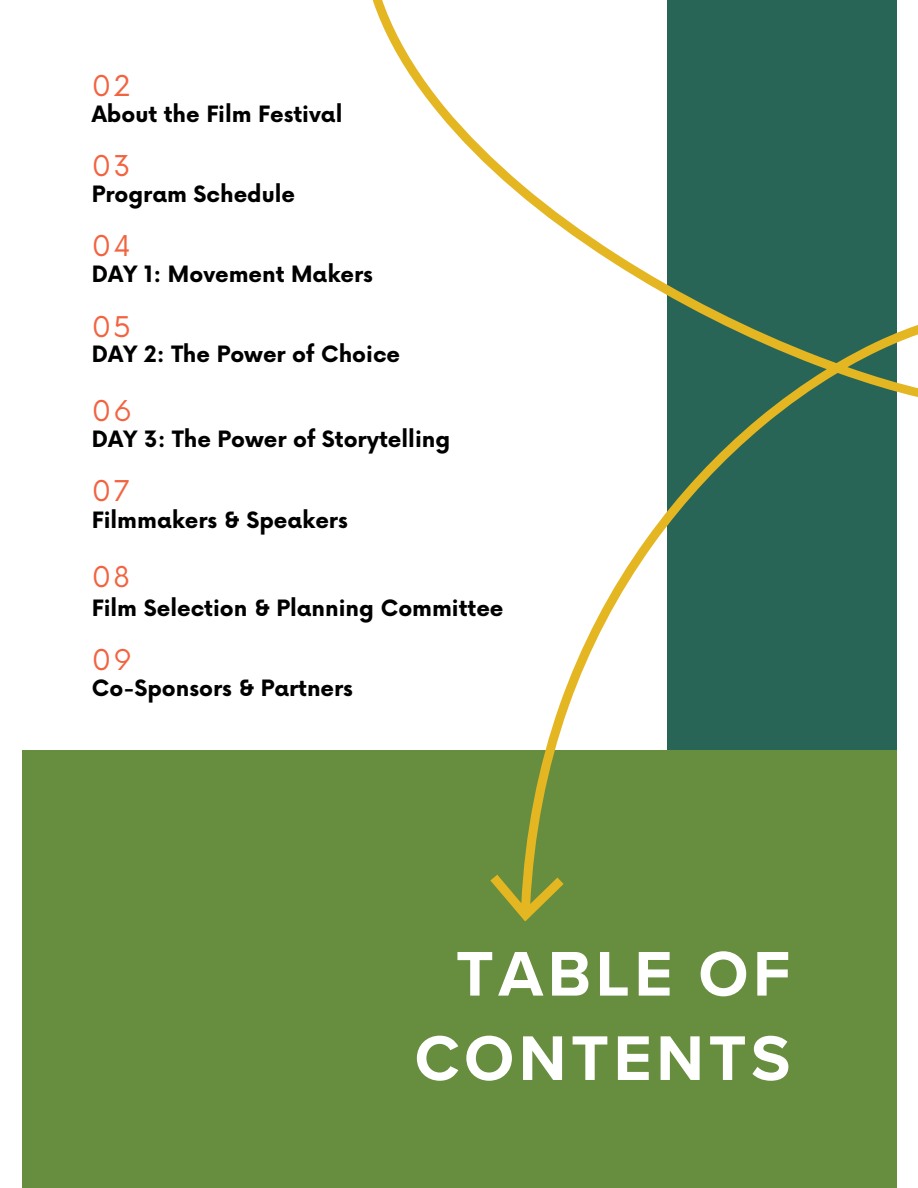
<style>
.page{position:relative;width:918px;height:1188px;background:#fff}
.page>*{position:absolute;margin:0;border:0;box-sizing:border-box;transform-origin:0 0}
.t1{font:700 65.4px/84.3px "Proxima Nova";letter-spacing:.07em;color:#fff;text-align:right}
.t2{font:27.9px "Now";letter-spacing:.08em;color:#f26441}
.t3{font:700 21.9px "Now";color:#000001}
</style>
<div class="page">
<div style="left:22px;top:750px;width:875px;height:438px;background:#678d3e"></div>
<svg style="left:372px;top:0;width:546px;height:921px"></svg>
<p class="t2" style="left:92px;top:70px;width:40px">02</p>
<p class="t3" style="left:92px;top:102px;width:252px">About the Film Festival</p>
<p class="t2" style="left:92px;top:150px;width:40px">03</p>
<p class="t3" style="left:92px;top:182px;width:205px">Program Schedule</p>
<p class="t2" style="left:92px;top:230px;width:41px">04</p>
<p class="t3" style="left:92px;top:263px;width:283px">DAY 1: Movement Makers</p>
<p class="t2" style="left:92px;top:311px;width:41px">05</p>
<p class="t3" style="left:92px;top:342px;width:310px">DAY 2: The Power of Choice</p>
<p class="t2" style="left:92px;top:395px;width:42px">06</p>
<p class="t3" style="left:92px;top:427px;width:360px">DAY 3: The Power of Storytelling</p>
<p class="t2" style="left:92px;top:475px;width:39px">07</p>
<p class="t3" style="left:92px;top:508px;width:257px">Filmmakers &amp; Speakers</p>
<p class="t2" style="left:92px;top:561px;width:40px">08</p>
<p class="t3" style="left:92px;top:596px;width:413px">Film Selection &amp; Planning Committee</p>
<p class="t2" style="left:92px;top:644px;width:42px">09</p>
<p class="t3" style="left:92px;top:676px;width:263px">Co-Sponsors &amp; Partners</p>
<p class="t1" style="left:415px;top:933px;width:377px">TABLE OF<br>CONTENTS</p>
</div>
